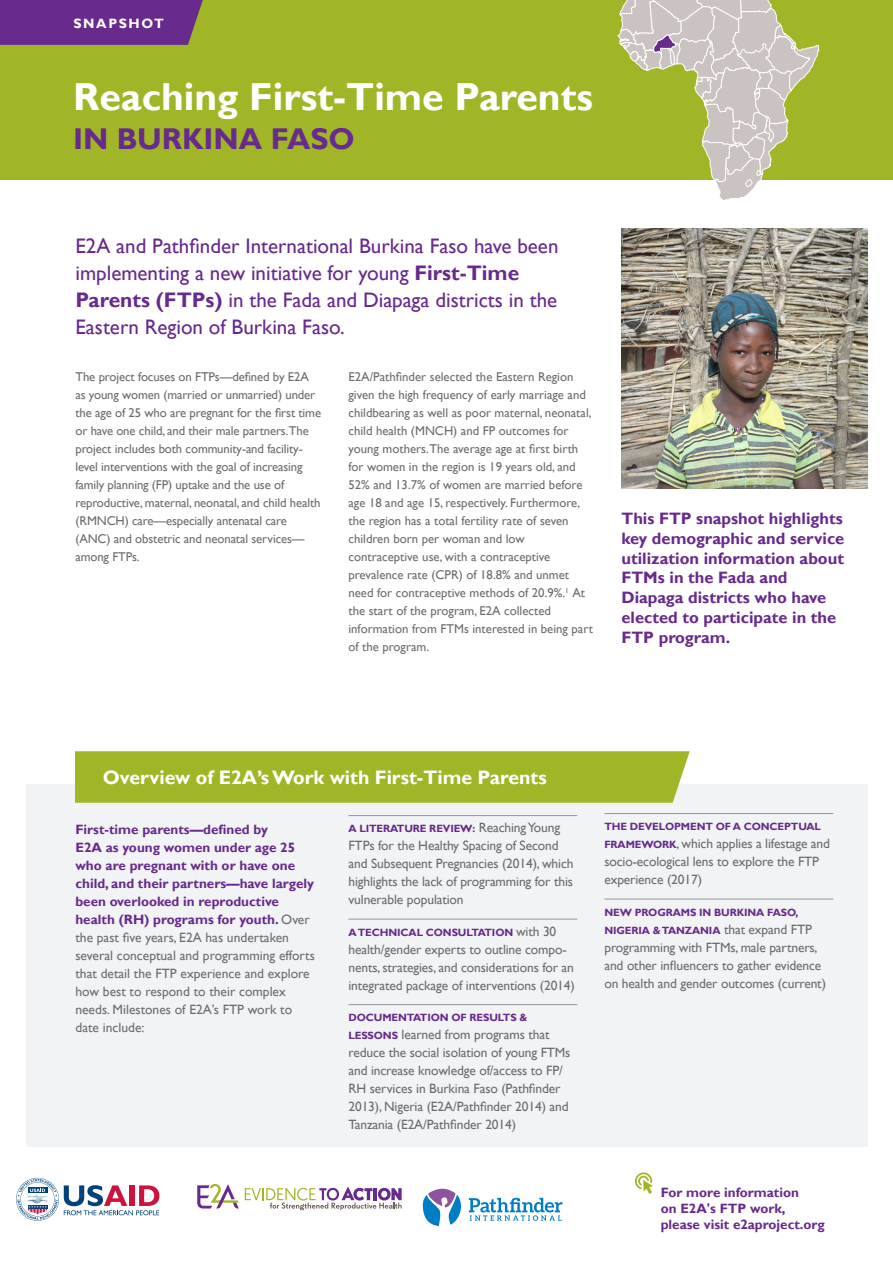
<style>
.page{position:relative;width:893px;height:1263px;background:#fff}
.page>*{position:absolute;margin:0;border:0;box-sizing:border-box;transform-origin:0 0}
.Head_1{font:700 39px "Gill Sans";color:#fff}
.Sub_1{font:700 30px "Gill Sans";color:#682a8d}
.Intro_14_18{font:21px/27px "Gill Sans";color:#682a8d}
.Flag_head_big{font:700 19.5px "Gill Sans";color:#fff}
.Callout{font:700 16.5px/19.8px "Gill Sans";color:#682a8d}
.Tool_head_rule{font:13.5px/18px "Gill Sans";letter-spacing:-.01em;color:#6c6d70}
.Body_9_12{font:13.5px/18px "Gill Sans";color:#6c6d70}
.t1{font:700 13.5px/16.2px "Gill Sans";color:#682a8d}
.Snapshot{font:700 13.5px "Gill Sans";letter-spacing:.12em;color:#fff}
.Body_9_12-2{font:12.75px/18px "Gill Sans";color:#6c6d70}
.Tool_head_rule-2{font:700 10.5px/18px "Gill Sans";letter-spacing:-.01em;color:#682a8d}
.s1{font-weight:700}
.s2{font-weight:700;color:#682a8d}
.s3{font-weight:400;font-size:13.5px;color:#6c6d70}
.s4{font-weight:700;font-size:10.5px;color:#682a8d}
</style>
<div class="page">
<div style="left:26px;top:784px;width:841px;height:362px;background:#f2f3f4"></div>
<div style="left:0;top:0;width:893px;height:180px;background:#a0b627"></div>
<div style="left:0;top:0;width:203px;height:45px;background:#682a8d"></div>
<div style="left:75px;top:751px;width:615px;height:52px;background:#a0b627"></div>
<svg style="left:617px;top:0;width:203px;height:200px"></svg>
<svg style="left:469px;top:1198px;width:94px;height:23px"></svg>
<svg style="left:423px;top:1189px;width:39px;height:37px"></svg>
<svg style="left:16px;top:1178px;width:143px;height:43px"></svg>
<svg style="left:197px;top:1184px;width:42px;height:24px"></svg>
<svg style="left:245px;top:1187px;width:157px;height:23px"></svg>
<svg style="left:635px;top:1172px;width:18px;height:22px"></svg>
<img style="left:621px;top:228px;width:246px;height:260px">
<hr style="left:348px;top:815px;width:229px;height:1px;background:#939598">
<hr style="left:348px;top:919px;width:229px;height:1px;background:#939598">
<hr style="left:348px;top:1004px;width:229px;height:1px;background:#939598">
<hr style="left:604px;top:813px;width:229px;height:1px;background:#939598">
<hr style="left:604px;top:899px;width:229px;height:1px;background:#939598">
<p class="Snapshot" style="left:73px;top:16px;width:92px">SNAPSHOT</p>
<p class="Head_1" style="left:73px;top:73px;width:522px">Reaching First-Time Parents</p>
<p class="Sub_1" style="left:73px;top:121px;width:283px">IN BURKINA FASO</p>
<p class="Intro_14_18" style="left:75px;top:233px;width:485px">E2A and Pathfinder International Burkina Faso have been implementing a new initiative for young <span class="s1">First-Time Parents (FTPs)</span> in the Fada and Diapaga districts in the Eastern Region of Burkina Faso.</p>
<p class="Body_9_12-2" style="left:75px;top:368px;width:247px">The project focuses on FTPs—defined by E2A as young women (married or unmarried) under the age of 25 who are pregnant for the first time or have one child, and their male partners.The project includes both community-and facility&shy;level interventions with the goal of increasing family planning (FP) uptake and the use of reproductive, maternal, neonatal, and child health (RMNCH) care—especially antenatal care (ANC) and obstetric and neonatal services— among FTPs.</p>
<p class="Body_9_12-2" style="left:348px;top:368px;width:246px">E2A/Pathfinder selected the Eastern Region given the high frequency of early marriage and childbearing as well as poor maternal, neonatal, child health (MNCH) and FP outcomes for young mothers.The average age at first birth for women in the region is 19 years old, and 52% and 13.7% of women are married before age 18 and age 15, respectively. Furthermore, the region has a total fertility rate of seven children born per woman and low contraceptive use, with a contraceptive prevalence rate (CPR) of 18.8% and unmet need for contraceptive methods of 20.9%.<sup>1</sup> At the start of the program, E2A collected information from FTMs interested in being part of the program.</p>
<p class="Callout" style="left:621px;top:509px;width:224px">This FTP snapshot highlights key demographic and service utilization information about<br>FTMs in the Fada and<br>Diapaga districts who have elected to participate in the<br>FTP program.</p>
<p class="Flag_head_big" style="left:103px;top:766px;width:446px">Overview of E2A’s Work with First-Time Parents</p>
<p class="Body_9_12" style="left:75px;top:820px;width:241px"><span class="s2">First-time parents—defined by<br>E2A as young women under age 25 who are pregnant with or have one child, and their partners—have largely been overlooked in reproductive health (RH) programs for youth.</span> Over the past five years, E2A has undertaken several conceptual and programming efforts that detail the FTP experience and explore how best to respond to their complex needs. Milestones of E2A’s FTP work to date include:</p>
<p class="Tool_head_rule-2" style="left:348px;top:820px;width:213px">A LITERATURE REVIEW: <span class="s3">Reaching Young</span></p>
<p class="Tool_head_rule" style="left:348px;top:837px;width:227px">FTPs for the Healthy Spacing of Second and Subsequent Pregnancies (2014), which highlights the lack of programming for this vulnerable population</p>
<p class="Tool_head_rule-2" style="left:348px;top:923px;width:209px">A TECHNICAL CONSULTATION <span class="s3">with 30</span></p>
<p class="Tool_head_rule" style="left:348px;top:940px;width:228px">health/gender experts to outline compo&shy;nents, strategies, and considerations for an integrated package of interventions (2014)</p>
<p class="Tool_head_rule-2" style="left:348px;top:1009px;width:180px">DOCUMENTATION OF RESULTS &amp;</p>
<p class="Tool_head_rule" style="left:348px;top:1026px;width:224px"><span class="s4">LESSONS</span> learned from programs that reduce the social isolation of young FTMs and increase knowledge of/access to FP/ RH services in Burkina Faso (Pathfinder 2013), Nigeria (E2A/Pathfinder 2014) and Tanzania (E2A/Pathfinder 2014)</p>
<p class="Tool_head_rule-2" style="left:604px;top:818px;width:218px">THE DEVELOPMENT OF A CONCEPTUAL</p>
<p class="Tool_head_rule" style="left:604px;top:835px;width:227px"><span class="s4">FRAMEWORK</span>, which applies a lifestage and socio-ecological lens to explore the FTP experience (2017)</p>
<p class="Tool_head_rule-2" style="left:604px;top:903px;width:209px">NEW PROGRAMS IN BURKINA FASO,<br>NIGERIA &amp; TANZANIA <span class="s3">that expand FTP</span></p>
<p class="Tool_head_rule" style="left:604px;top:938px;width:223px">programming with FTMs, male partners, and other influencers to gather evidence on health and gender outcomes (current)</p>
<p class="t1" style="left:661px;top:1184px;width:166px">For more information<br>on E2A's FTP work, please visit e2aproject.org</p>
</div>
